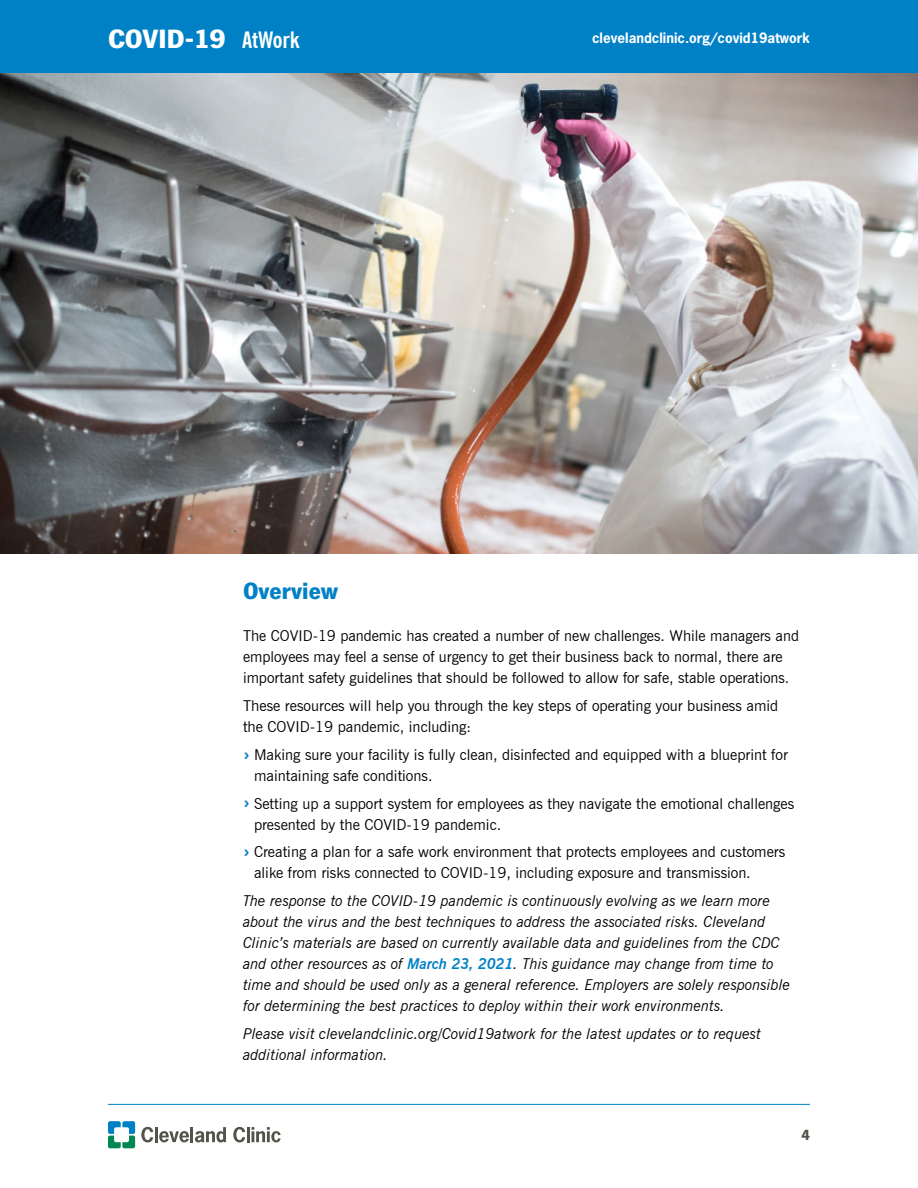
<style>
.page{position:relative;width:918px;height:1188px;background:#fff}
.page>*{position:absolute;margin:0;border:0;box-sizing:border-box;transform-origin:0 0}
.t1{font:900 27px "News Gothic LT Std";color:#fff}
.t2{font:900 24px "News Gothic LT Std";color:#0081c6}
.t3{font:15px/21px "News Gothic BT";color:#000}
.t4{font:italic 15px/21px "News Gothic BT";color:#000}
.t5{font:900 15px "News Gothic LT Std";color:#54534a}
.t6{font:700 13.5px "News Gothic Std";color:#fff}
.s1{font-family:"News Gothic BT";font-weight:700;font-stretch:condensed;font-size:22.5px}
.s2{font-weight:700;font-size:19.8px;color:#0081c6}
.s3{font-weight:700;color:#0081c6}
</style>
<div class="page">
<hr style="left:108px;top:1104px;width:702px;height:1px;background:#0081c6">
<div style="left:0;top:0;width:918px;height:73px;background:#0081c6"></div>
<svg style="left:141px;top:1127px;width:12px;height:15px"></svg>
<hr style="left:155px;top:1127px;width:3px;height:15px;background:#54534a">
<svg style="left:159px;top:1131px;width:30px;height:11px"></svg>
<hr style="left:190px;top:1127px;width:3px;height:15px;background:#54534a">
<svg style="left:195px;top:1127px;width:31px;height:15px"></svg>
<svg style="left:233px;top:1127px;width:12px;height:15px"></svg>
<hr style="left:247px;top:1127px;width:3px;height:15px;background:#54534a">
<svg style="left:251px;top:1127px;width:30px;height:15px"></svg>
<svg style="left:108px;top:1121px;width:27px;height:27px"></svg>
<img style="left:0;top:73px;width:918px;height:481px">
<h1 class="t1" style="left:108px;top:23px;width:193px">COVID-19 <span class="s1">AtWork</span></h1>
<p class="t6" style="left:592px;top:29px;width:219px">clevelandclinic.org/covid19atwork</p>
<h2 class="t2" style="left:243px;top:577px;width:97px">Overview</h2>
<p class="t3" style="left:243px;top:625px;width:558px">The COVID-19 pandemic has created a number of new challenges. While managers and employees may feel a sense of urgency to get their business back to normal, there are important safety guidelines that should be followed to allow for safe, stable operations.</p>
<p class="t3" style="left:243px;top:695px;width:537px">These resources will help you through the key steps of operating your business amid the COVID-19 pandemic, including:</p>
<p class="t3" style="left:254px;top:744px;width:535px;text-indent:-11px"><span class="s2">›</span> Making sure your facility is fully clean, disinfected and equipped with a blueprint for maintaining safe conditions.</p>
<p class="t3" style="left:254px;top:793px;width:542px;text-indent:-11px"><span class="s2">›</span> Setting up a support system for employees as they navigate the emotional challenges presented by the COVID-19 pandemic.</p>
<p class="t3" style="left:254px;top:841px;width:533px;text-indent:-11px"><span class="s2">›</span> Creating a plan for a safe work environment that protects employees and customers alike from risks connected to COVID-19, including exposure and transmission.</p>
<p class="t4" style="left:243px;top:890px;width:549px">The response to the COVID-19 pandemic is continuously evolving as we learn more about the virus and the best techniques to address the associated risks. Cleveland Clinic’s materials are based on currently available data and guidelines from the CDC and other resources as of <span class="s3">March 23, 2021</span>. This guidance may change from time to time and should be used only as a general reference. Employers are solely responsible for determining the best practices to deploy within their work environments.</p>
<p class="t4" style="left:243px;top:1023px;width:520px">Please visit clevelandclinic.org/Covid19atwork for the latest updates or to request additional information.</p>
<p class="t5" style="left:802px;top:1126px;width:10px">4</p>
</div>
